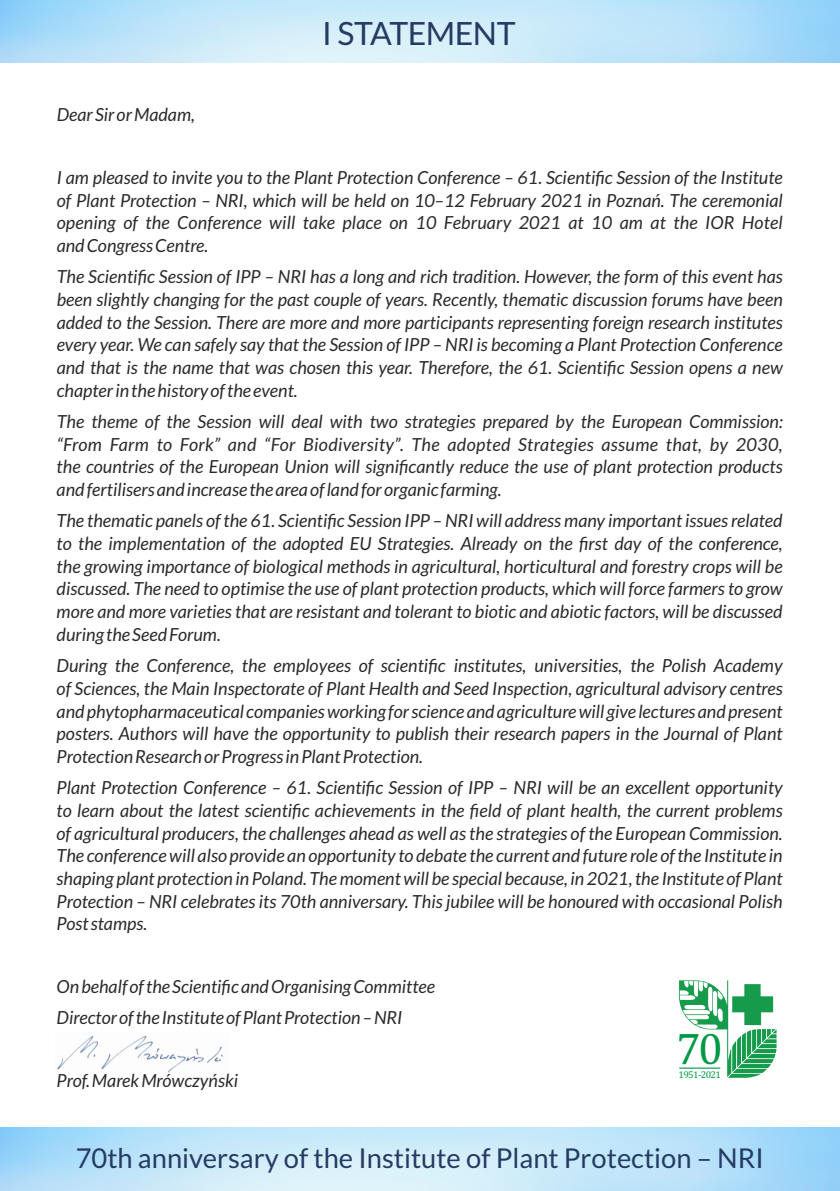
<style>
.page{position:relative;width:840px;height:1191px;background:#fff}
.page>*{position:absolute;margin:0;border:0;box-sizing:border-box;transform-origin:0 0}
.t1{font:44.8px "Cambria";color:#009846}
.t2{font:32px "Lato";letter-spacing:-.015em;color:#243b63}
.t3{font:27.2px "Lato";color:#243b63}
.t4{font:italic 18px/22.6px "Lato";color:#2b2a29;text-align:justify}
.t5{font:10px "Cambria";letter-spacing:-.06em;color:#009846}
</style>
<div class="page">
<img style="left:57px;top:1035px;width:166px;height:38px">
<svg style="left:679px;top:980px;width:97px;height:97px"></svg>
<hr style="left:678px;top:1067px;width:41px;height:1px;background:#009846">
<p class="t4" style="left:57px;top:104px;width:140px">Dear Sir or Madam,</p>
<h2 class="t2" style="left:322px;top:19px;width:195px">I STATEMENT</h2>
<p class="t4" style="left:57px;top:167px;width:727px">I am pleased to invite you to the Plant Protection Conference – 61. Scientific Session of the Institute of Plant Protection – NRI, which will be held on 10–12 February 2021 in Poznań. The ceremonial opening of the Conference will take place on 10 February 2021 at 10 am at the IOR Hotel and Congress Centre.</p>
<p class="t4" style="left:57px;top:266px;width:727px">The Scientific Session of IPP – NRI has a long and rich tradition. However, the form of this event has been slightly changing for the past couple of years. Recently, thematic discussion forums have been added to the Session. There are more and more participants representing foreign research institutes every year. We can safely say that the Session of IPP – NRI is becoming a Plant Protection Conference and that is the name that was chosen this year. Therefore, the 61. Scientific Session opens a new chapter in the history of the event.</p>
<p class="t4" style="left:57px;top:411px;width:727px">The theme of the Session will deal with two strategies prepared by the European Commission: “From Farm to Fork” and “For Biodiversity”. The adopted Strategies assume that, by 2030, the countries of the European Union will significantly reduce the use of plant protection products and fertilisers and increase the area of land for organic farming.</p>
<p class="t4" style="left:57px;top:510px;width:727px">The thematic panels of the 61. Scientific Session IPP – NRI will address many important issues related to the implementation of the adopted EU Strategies. Already on the first day of the conference, the growing importance of biological methods in agricultural, horticultural and forestry crops will be discussed. The need to optimise the use of plant protection products, which will force farmers to grow more and more varieties that are resistant and tolerant to biotic and abiotic factors, will be discussed during the Seed Forum.</p>
<p class="t4" style="left:57px;top:655px;width:727px">During the Conference, the employees of scientific institutes, universities, the Polish Academy of Sciences, the Main Inspectorate of Plant Health and Seed Inspection, agricultural advisory centres and phytopharmaceutical companies working for science and agriculture will give lectures and present posters. Authors will have the opportunity to publish their research papers in the Journal of Plant Protection Research or Progress in Plant Protection.</p>
<p class="t4" style="left:57px;top:777px;width:727px">Plant Protection Conference – 61. Scientific Session of IPP – NRI will be an excellent opportunity to learn about the latest scientific achievements in the field of plant health, the current problems of agricultural producers, the challenges ahead as well as the strategies of the European Commission.<br>The conference will also provide an opportunity to debate the current and future role of the Institute in shaping plant protection in Poland. The moment will be special because, in 2021, the Institute of Plant Protection – NRI celebrates its 70th anniversary. This jubilee will be honoured with occasional Polish Post stamps.</p>
<p class="t4" style="left:57px;top:971px;width:380px;line-height:31.4px">On behalf of the Scientific and Organising Committee<br>Director of the Institute of Plant Protection – NRI</p>
<p class="t4" style="left:57px;top:1070px;width:183px">Prof. Marek Mrówczyński</p>
<h1 class="t1" style="left:675px;top:1029px;width:48px">70</h1>
<p class="t5" style="left:678px;top:1070px;width:44px">1951-2021</p>
<h3 class="t3" style="left:76px;top:1146px;width:689px">70th anniversary of the Institute of Plant Protection – NRI</h3>
</div>
